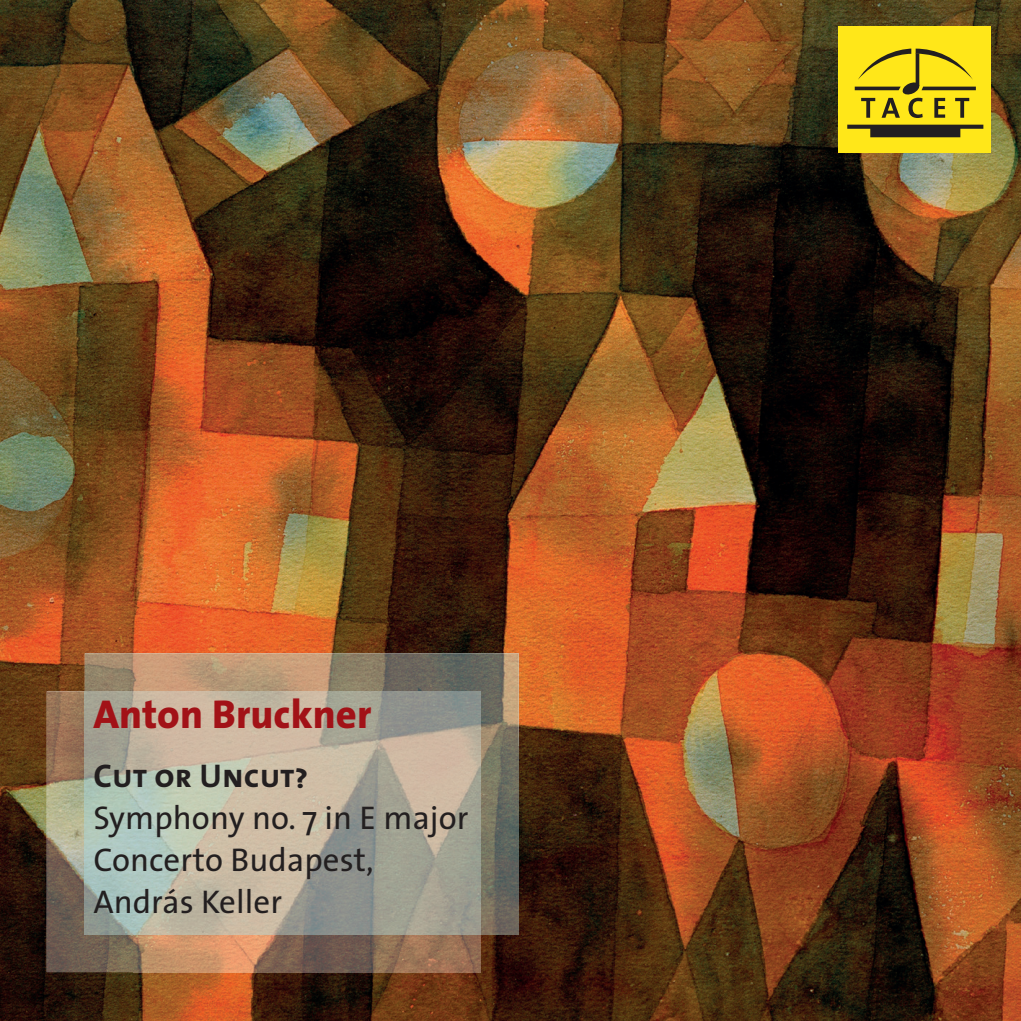
<style>
.page{position:relative;width:1021px;height:1021px;background:#fff}
.page>*{position:absolute;margin:0;border:0;box-sizing:border-box;transform-origin:0 0}
.t1{font:800 40.5px "The Sans";letter-spacing:.005em;color:#a21217}
.t2{font:33px/42px "The Sans";letter-spacing:.005em;color:#231f20}
.t3{font:33px "The Sans Bold Caps";letter-spacing:.005em;color:#231f20}
</style>
<div class="page">
<img style="left:0;top:0;width:1020px;height:1020px">
<div style="left:838px;top:27px;width:153px;height:126px;background:#ffe719"></div>
<svg style="left:847px;top:125px;width:136px;height:12px"></svg>
<svg style="left:854px;top:49px;width:121px;height:69px"></svg>
<img style="left:47px;top:691px;width:86px;height:281px">
<img style="left:133px;top:934px;width:347px;height:38px">
<img style="left:85px;top:653px;width:433px;height:93px">
<img style="left:480px;top:746px;width:38px;height:188px">
<img style="left:85px;top:691px;width:395px;height:243px">
<p class="t1" style="left:93px;top:679px;width:279px">Anton Bruckner</p>
<p class="t3" style="left:93px;top:748px;width:216px">Cut or Uncut?</p>
<p class="t2" style="left:93px;top:795px;width:377px">Symphony no. 7 in E major<br>Concerto Budapest,<br>András Keller</p>
</div>
